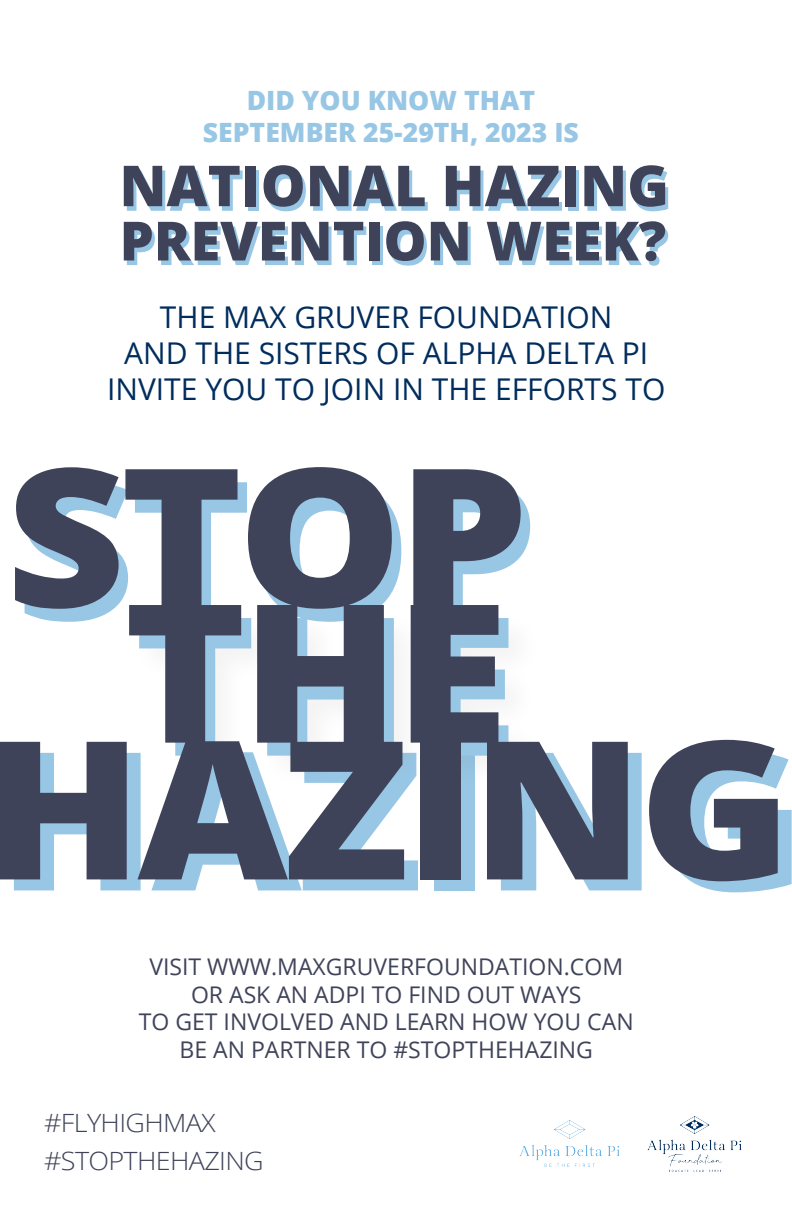
<style>
.page{position:relative;width:792px;height:1224px;background:#fff}
.page>*{position:absolute;margin:0;border:0;box-sizing:border-box;transform-origin:0 0}
.t1{font:30px/36px "Open Sans";color:#002d5d;text-align:center}
.t2{font:800 26.6px/31.9px "Open Sans";color:#98c7e5;text-align:center}
.t3{font:300 25.1px/38.7px "Open Sans";letter-spacing:-.025em;color:#3f4359;scale:1.07 1}
.t4{font:23px/27.6px "Open Sans";color:#3f4359;text-align:center}
</style>
<div class="page">
<div style="left:248px;top:170px;width:11px;height:41px;background:#98c7e5"></div>
<div style="left:568px;top:170px;width:11px;height:41px;background:#98c7e5"></div>
<svg style="left:372px;top:226px;width:10px;height:39px"></svg>
<svg style="left:124px;top:166px;width:119px;height:45px"></svg>
<div style="left:245px;top:166px;width:11px;height:40px;background:#3f4359"></div>
<svg style="left:264px;top:165px;width:164px;height:46px"></svg>
<svg style="left:446px;top:166px;width:116px;height:45px"></svg>
<div style="left:565px;top:166px;width:11px;height:40px;background:#3f4359"></div>
<svg style="left:584px;top:165px;width:84px;height:46px"></svg>
<svg style="left:124px;top:222px;width:242px;height:43px"></svg>
<div style="left:369px;top:222px;width:10px;height:38px;background:#3f4359"></div>
<svg style="left:386px;top:221px;width:85px;height:45px"></svg>
<svg style="left:487px;top:221px;width:181px;height:45px"></svg>
<svg style="left:649px;top:740px;width:143px;height:152px"></svg>
<svg style="left:0;top:467px;width:642px;height:423px"></svg>
<img style="left:648px;top:1116px;width:93px;height:55px">
<img style="left:520px;top:1120px;width:100px;height:47px">
<p class="t2" style="left:203px;top:83px;width:378px">DID YOU KNOW THAT<br>SEPTEMBER 25-29TH, 2023 IS</p>
<h1 class="t1" style="left:107px;top:299px;width:560px">THE MAX GRUVER FOUNDATION<br>AND THE SISTERS OF ALPHA DELTA PI<br>INVITE YOU TO JOIN IN THE EFFORTS TO</h1>
<p class="t4" style="left:139px;top:952px;width:496px">VISIT WWW.MAXGRUVERFOUNDATION.COM OR ASK AN ADPI TO FIND OUT WAYS<br>TO GET INVOLVED AND LEARN HOW YOU CAN BE AN PARTNER TO #STOPTHEHAZING</p>
<p class="t3" style="left:44px;top:1102px;width:207px">#FLYHIGHMAX #STOPTHEHAZING</p>
</div>
